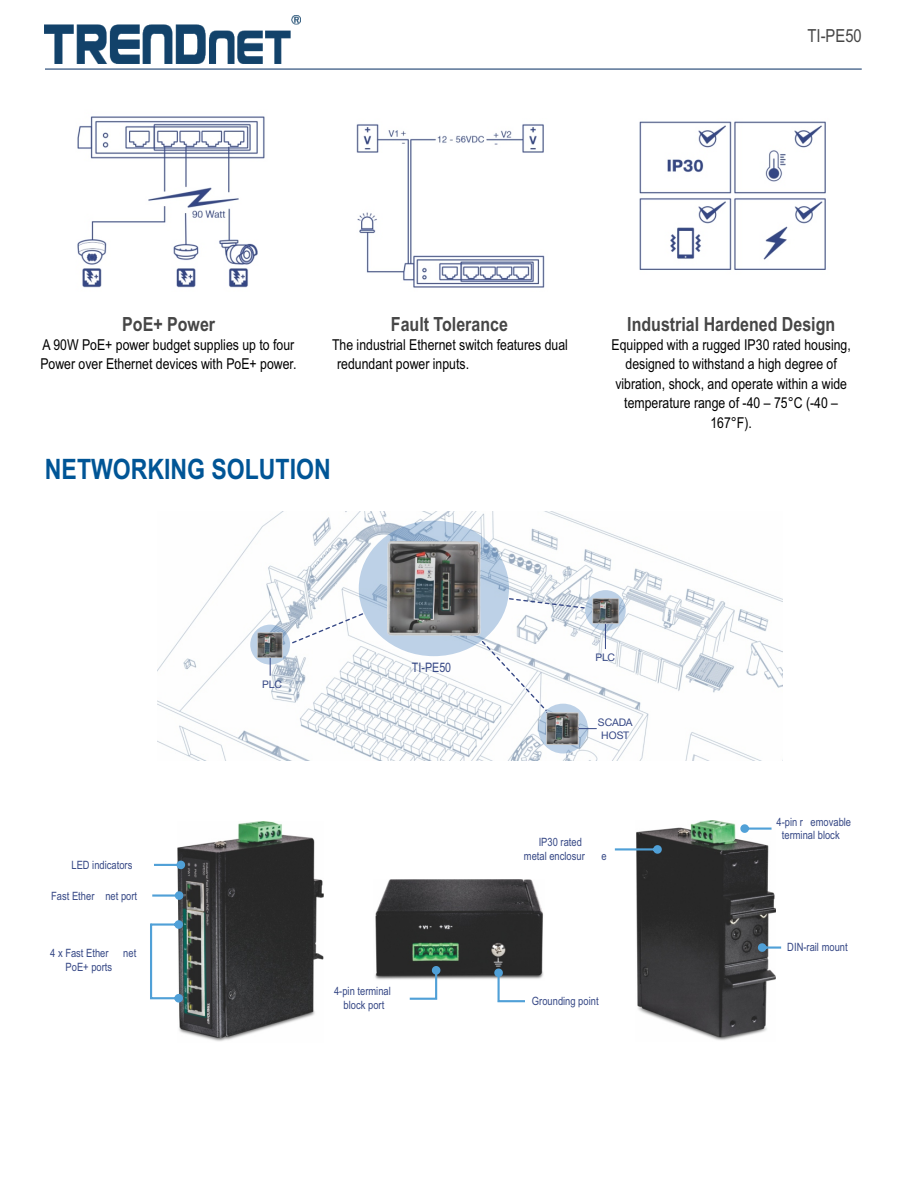
<style>
.page{position:relative;width:918px;height:1188px;background:#fff}
.page>*{position:absolute;margin:0;border:0;box-sizing:border-box;transform-origin:0 0}
.t1{font:700 28.2px "Arial Narrow";color:#005596}
.t2{font:700 19.5px "Arial Narrow";color:#464646}
.t3{font:18px "Arial Narrow";color:#464646}
.t4{font:15px/19.5px "Arial Narrow";color:#000}
.t5{font:13.05px "Arial Narrow";color:#354785}
.t6{font:11.4px/13.4px "Arial Narrow";color:#354785;text-align:center}
.t7{font:10.5px/13.2px "Helvetica Neue LTW1 G";color:#354785;text-align:center}
</style>
<div class="page">
<img style="left:77px;top:116px;width:188px;height:172px">
<img style="left:356px;top:124px;width:189px;height:164px">
<img style="left:639px;top:121px;width:187px;height:149px">
<hr style="left:45px;top:68px;width:817px;height:2px;background:#32537e">
<img style="left:45px;top:16px;width:255px;height:48px">
<img style="left:157px;top:511px;width:626px;height:249px">
<div style="left:250px;top:625px;width:40px;height:40px;background:#286ab2;border-radius:50%;opacity:.3"></div>
<div style="left:359px;top:521px;width:150px;height:135px;background:#286ab2;border-radius:50%;opacity:.3"></div>
<div style="left:538px;top:704px;width:50px;height:50px;background:#286ab2;border-radius:50%;opacity:.3"></div>
<div style="left:585px;top:590px;width:41px;height:41px;background:#286ab2;border-radius:50%;opacity:.3"></div>
<svg style="left:270px;top:657px;width:1px;height:19px"></svg>
<svg style="left:579px;top:728px;width:18px;height:1px"></svg>
<svg style="left:605px;top:624px;width:1px;height:25px"></svg>
<svg style="left:289px;top:612px;width:75px;height:33px"></svg>
<svg style="left:508px;top:597px;width:78px;height:12px"></svg>
<svg style="left:481px;top:640px;width:67px;height:72px"></svg>
<img style="left:387px;top:542px;width:94px;height:93px">
<img style="left:593px;top:599px;width:25px;height:25px">
<img style="left:546px;top:712px;width:33px;height:33px">
<img style="left:258px;top:632px;width:25px;height:25px">
<img style="left:375px;top:880px;width:168px;height:100px">
<img style="left:636px;top:820px;width:139px;height:221px">
<img style="left:178px;top:821px;width:145px;height:221px">
<svg style="left:150px;top:920px;width:33px;height:83px"></svg>
<svg style="left:154px;top:861px;width:31px;height:8px"></svg>
<svg style="left:152px;top:891px;width:31px;height:9px"></svg>
<svg style="left:740px;top:824px;width:32px;height:9px"></svg>
<svg style="left:758px;top:943px;width:23px;height:9px"></svg>
<svg style="left:615px;top:845px;width:47px;height:9px"></svg>
<svg style="left:494px;top:968px;width:31px;height:34px"></svg>
<svg style="left:410px;top:966px;width:30px;height:34px"></svg>
<p class="t3" style="left:808px;top:28px;width:56px">TI-PE50</p>
<h2 class="t2" style="left:122px;top:317px;width:94px">PoE+ Power</h2>
<p class="t4" style="left:40px;top:336px;width:258px">A 90W PoE+ power budget supplies up to four<br>Power over Ethernet devices with PoE+ power.</p>
<h2 class="t2" style="left:391px;top:317px;width:119px">Fault Tolerance</h2>
<p class="t4" style="left:337px;top:336px;width:232px;text-indent:-5px">The industrial Ethernet switch features dual redundant power inputs.</p>
<h1 class="t1" style="left:45px;top:459px;width:287px">NETWORKING SOLUTION</h1>
<h2 class="t2" style="left:627px;top:317px;width:209px">Industrial Hardened Design</h2>
<p class="t4" style="left:612px;top:336px;width:241px;text-align:center">Equipped with a rugged IP30 rated housing, designed to withstand a high degree of vibration, shock, and operate within a wide temperature range of -40 – 75°C (-40 – 167°F).</p>
<p class="t6" style="left:71px;top:859px;width:62px">LED indicators</p>
<p class="t6" style="left:51px;top:890px;width:87px">Fast Ether net port</p>
<p class="t6" style="left:50px;top:948px;width:60px">4 x Fast Ether</p>
<p class="t6" style="left:123px;top:948px;width:15px">net</p>
<p class="t6" style="left:66px;top:961px;width:48px">PoE+ ports</p>
<p class="t7" style="left:262px;top:680px;width:21px">PLC</p>
<p class="t5" style="left:412px;top:663px;width:41px">TI-PE50</p>
<p class="t7" style="left:595px;top:652px;width:21px">PLC</p>
<p class="t7" style="left:598px;top:717px;width:36px">SCADA<br>HOST</p>
<p class="t6" style="left:524px;top:837px;width:62px;text-align:right">IP30 rated metal enclosur</p>
<p class="t6" style="left:601px;top:850px;width:7px">e</p>
<p class="t6" style="left:776px;top:816px;width:76px">4-pin r emovable terminal block</p>
<p class="t6" style="left:787px;top:942px;width:62px">DIN-rail mount</p>
<p class="t6" style="left:334px;top:986px;width:58px">4-pin terminal block port</p>
<p class="t6" style="left:532px;top:995px;width:68px">Grounding point</p>
</div>
